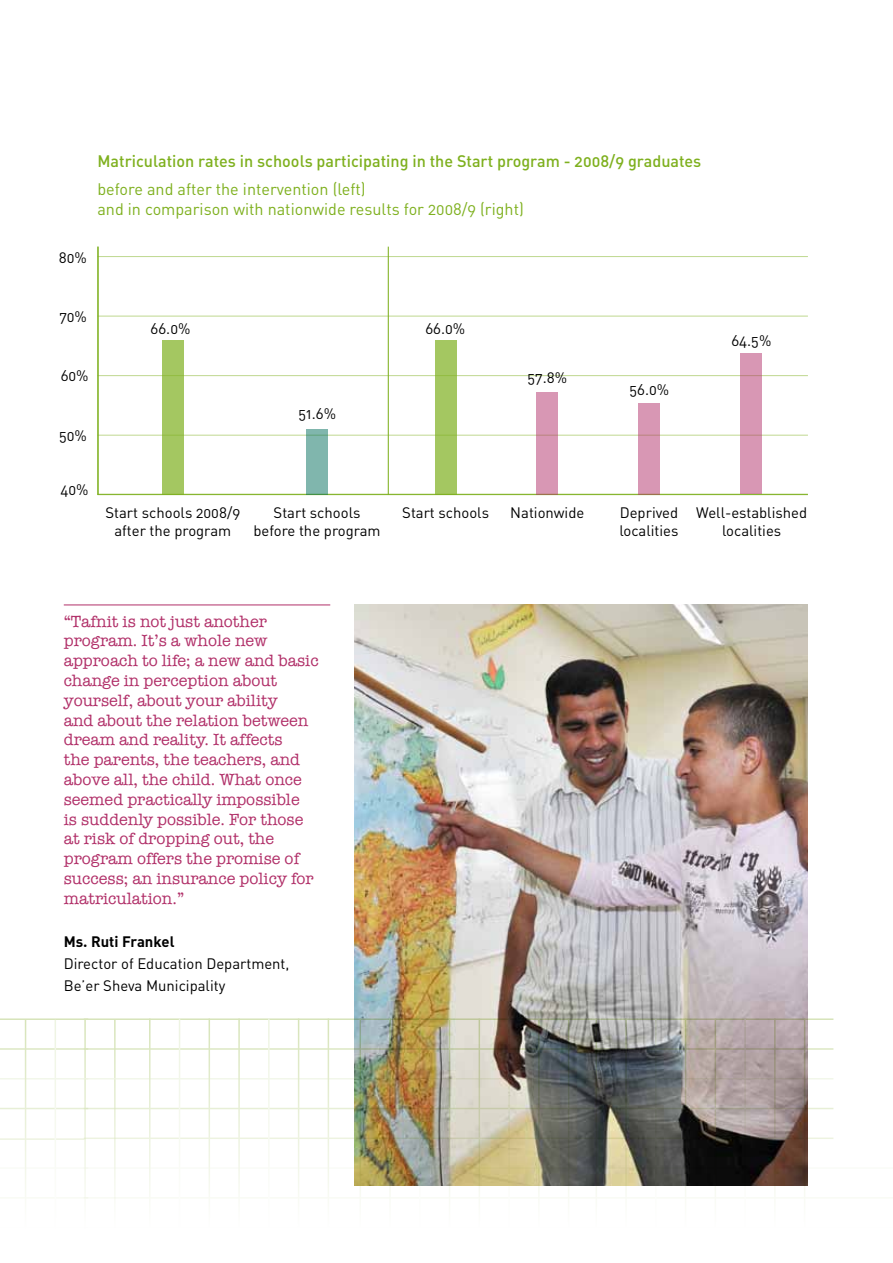
<style>
.page{position:relative;width:893px;height:1263px;background:#fff}
.page>*{position:absolute;margin:0;border:0;box-sizing:border-box;transform-origin:0 0}
.t1{font:16.5px/19.8px "American Typewriter";color:#b13069}
.t2{font:16.5px/19.8px "DIN Regular Alternate";color:#7eb01e}
.t3{font:16.5px "DIN Medium Alternate";color:#7eb01e}
.t4{font:15px/18px "DIN Regular Alternate";color:#000;text-align:center}
.t5{font:15px "DIN Bold Alternate";color:#000}
</style>
<div class="page">
<hr style="left:0;top:1018px;width:88px;height:2px;background:#d7e4b9">
<hr style="left:0;top:1048px;width:88px;height:2px;background:#d7e4b9">
<hr style="left:0;top:1078px;width:88px;height:1px;background:#eef4e2">
<hr style="left:0;top:1108px;width:88px;height:1px;background:#d7e4b9">
<hr style="left:0;top:1138px;width:86px;height:2px;background:#d7e4b9">
<hr style="left:0;top:1167px;width:88px;height:2px;background:#eef4e2">
<hr style="left:0;top:1197px;width:88px;height:1px;background:#d7e4b9">
<hr style="left:0;top:1227px;width:88px;height:1px;background:#d7e4b9">
<hr style="left:114px;top:1020px;width:2px;height:208px;background:#d7e4b9">
<hr style="left:84px;top:1020px;width:2px;height:208px;background:#d7e4b9">
<hr style="left:55px;top:1020px;width:1px;height:208px;background:#eef4e2">
<hr style="left:25px;top:1020px;width:1px;height:208px;background:#d7e4b9">
<hr style="left:84px;top:1018px;width:749px;height:2px;background:#d7e4b9">
<hr style="left:84px;top:1048px;width:749px;height:2px;background:#d7e4b9">
<hr style="left:84px;top:1078px;width:749px;height:1px;background:#eef4e2">
<hr style="left:84px;top:1108px;width:749px;height:1px;background:#d7e4b9">
<hr style="left:84px;top:1137px;width:749px;height:2px;background:#d7e4b9">
<hr style="left:84px;top:1167px;width:809px;height:2px;background:#eef4e2">
<hr style="left:84px;top:1197px;width:809px;height:1px;background:#d7e4b9">
<hr style="left:84px;top:1227px;width:809px;height:1px;background:#d7e4b9">
<hr style="left:328px;top:1018px;width:1px;height:209px;background:#d7e4b9">
<hr style="left:298px;top:1018px;width:1px;height:209px;background:#d7e4b9">
<hr style="left:268px;top:1018px;width:2px;height:209px;background:#eef4e2">
<hr style="left:238px;top:1018px;width:2px;height:209px;background:#d7e4b9">
<hr style="left:209px;top:1018px;width:1px;height:209px;background:#d7e4b9">
<hr style="left:179px;top:1018px;width:1px;height:209px;background:#eef4e2">
<hr style="left:149px;top:1018px;width:2px;height:209px;background:#d7e4b9">
<hr style="left:568px;top:1018px;width:1px;height:209px;background:#d7e4b9">
<hr style="left:538px;top:1018px;width:2px;height:209px;background:#d7e4b9">
<hr style="left:508px;top:1018px;width:2px;height:209px;background:#eef4e2">
<hr style="left:479px;top:1018px;width:1px;height:209px;background:#d7e4b9">
<hr style="left:449px;top:1018px;width:1px;height:209px;background:#d7e4b9">
<hr style="left:419px;top:1018px;width:2px;height:209px;background:#eef4e2">
<hr style="left:389px;top:1018px;width:2px;height:209px;background:#d7e4b9">
<hr style="left:359px;top:1018px;width:2px;height:209px;background:#d7e4b9">
<hr style="left:804px;top:1018px;width:1px;height:209px;background:#d7e4b9">
<hr style="left:774px;top:1018px;width:2px;height:209px;background:#d7e4b9">
<hr style="left:744px;top:1018px;width:2px;height:209px;background:#eef4e2">
<hr style="left:715px;top:1018px;width:1px;height:209px;background:#d7e4b9">
<hr style="left:685px;top:1018px;width:1px;height:209px;background:#d7e4b9">
<hr style="left:655px;top:1018px;width:2px;height:209px;background:#eef4e2">
<hr style="left:625px;top:1018px;width:2px;height:209px;background:#d7e4b9">
<hr style="left:595px;top:1018px;width:2px;height:209px;background:#d7e4b9">
<img style="left:354px;top:605px;width:454px;height:580px">
<hr style="left:97px;top:494px;width:711px;height:1px;background:#7eb01e">
<hr style="left:97px;top:435px;width:711px;height:1px;background:#7eb01e">
<hr style="left:97px;top:375px;width:711px;height:1px;background:#7eb01e">
<hr style="left:97px;top:316px;width:711px;height:1px;background:#7eb01e">
<hr style="left:97px;top:256px;width:711px;height:1px;background:#7eb01e">
<div style="left:435px;top:340px;width:21px;height:154px;background:#a4c761"></div>
<div style="left:639px;top:403px;width:21px;height:91px;background:#d897b4"></div>
<div style="left:741px;top:353px;width:21px;height:141px;background:#d897b4"></div>
<div style="left:162px;top:340px;width:21px;height:154px;background:#a4c761"></div>
<div style="left:306px;top:429px;width:22px;height:65px;background:#80b6ad"></div>
<hr style="left:97px;top:247px;width:1px;height:248px;background:#7eb01e">
<hr style="left:388px;top:247px;width:1px;height:248px;background:#7eb01e">
<hr style="left:64px;top:604px;width:266px;height:1px;background:#b13069">
<div style="left:537px;top:392px;width:21px;height:102px;background:#d897b4"></div>
<p class="t3" style="left:97px;top:151px;width:605px">Matriculation rates in schools participating in the Start program - 2008/9 graduates</p>
<p class="t2" style="left:97px;top:179px;width:428px">before and after the intervention (left)<br>and in comparison with nationwide results for 2008/9 (right)</p>
<p class="t4" style="left:59px;top:248px;width:30px">80%</p>
<p class="t4" style="left:59px;top:307px;width:29px">70%</p>
<p class="t4" style="left:61px;top:366px;width:29px">60%</p>
<p class="t4" style="left:59px;top:426px;width:29px">50%</p>
<p class="t4" style="left:60px;top:480px;width:30px">40%</p>
<p class="t4" style="left:151px;top:319px;width:41px">66.0%</p>
<p class="t4" style="left:299px;top:404px;width:39px">51.6%</p>
<p class="t4" style="left:106px;top:503px;width:136px">Start schools 2008/9 after the program</p>
<p class="t4" style="left:253px;top:503px;width:129px">Start schools before the program</p>
<p class="t4" style="left:425px;top:319px;width:41px">66.0%</p>
<p class="t4" style="left:402px;top:503px;width:88px">Start schools</p>
<p class="t4" style="left:527px;top:368px;width:41px">57.8%</p>
<p class="t4" style="left:510px;top:503px;width:76px">Nationwide</p>
<p class="t4" style="left:629px;top:380px;width:41px">56.0%</p>
<p class="t4" style="left:731px;top:332px;width:41px">64.5%</p>
<p class="t4" style="left:619px;top:503px;width:61px;text-align:left">Deprived localities</p>
<p class="t4" style="left:696px;top:503px;width:112px">Well-established localities</p>
<p class="t1" style="left:64px;top:611px;width:257px">“Tafnit is not just another program. It’s a whole new approach to life; a new and basic change in perception about yourself, about your ability<br>and about the relation between dream and reality. It affects<br>the parents, the teachers, and above all, the child. What once seemed practically impossible<br>is suddenly possible. For those at risk of dropping out, the program offers the promise of success; an insurance policy for matriculation.”</p>
<p class="t5" style="left:64px;top:932px;width:112px">Ms. Ruti Frankel</p>
<p class="t4" style="left:64px;top:952px;width:227px;line-height:21.8px;text-align:left">Director of Education Department,<br>Be’er Sheva Municipality</p>
</div>
